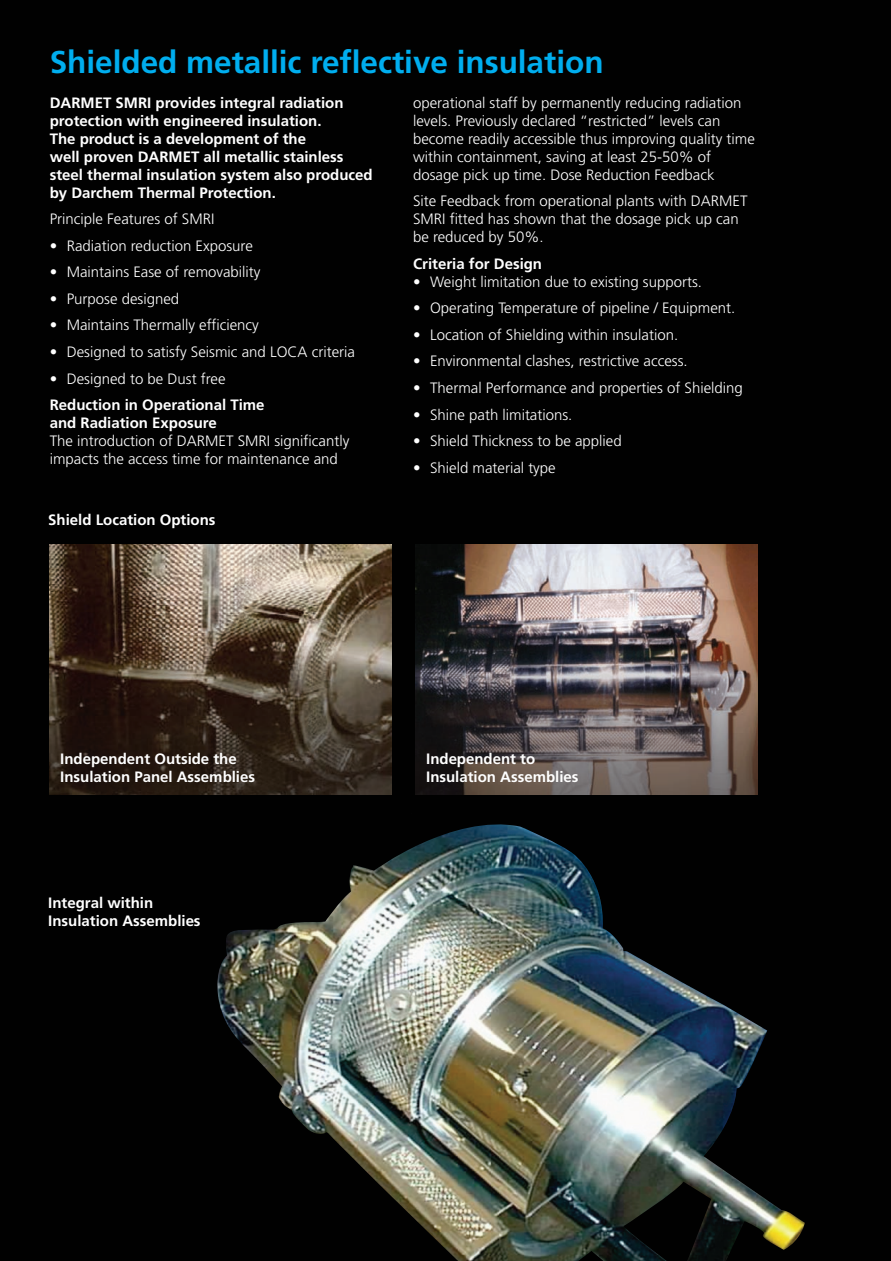
<style>
.page{position:relative;width:891px;height:1261px;background:#fff}
.page>*{position:absolute;margin:0;border:0;box-sizing:border-box;transform-origin:0 0}
.t1{font:700 31.5px "Frutiger";color:#00aeef}
.t2{font:300 15px/18px "Frutiger";color:#fff}
.t3{font:700 15px/18px "Frutiger";color:#fff}
</style>
<div class="page">
<div style="left:0;top:0;width:890px;height:1260px;background:#010101"></div>
<img style="left:216px;top:823px;width:588px;height:437px">
<div style="left:43px;top:537px;width:733px;height:276px;background:#010101"></div>
<img style="left:415px;top:544px;width:342px;height:250px">
<img style="left:50px;top:544px;width:341px;height:250px">
<h1 class="t1" style="left:50px;top:50px;width:555px">Shielded metallic reflective insulation</h1>
<p class="t3" style="left:50px;top:95px;width:324px">DARMET SMRI provides integral radiation protection with engineered insulation.<br>The product is a development of the<br>well proven DARMET all metallic stainless steel thermal insulation system also produced by Darchem Thermal Protection.</p>
<p class="t2" style="left:50px;top:211px;width:166px">Principle Features of SMRI</p>
<p class="t2" style="left:50px;top:238px;width:204px">• Radiation reduction Exposure</p>
<p class="t2" style="left:50px;top:264px;width:212px">• Maintains Ease of removability</p>
<p class="t2" style="left:50px;top:291px;width:131px">• Purpose designed</p>
<p class="t2" style="left:50px;top:317px;width:211px">• Maintains Thermally efficiency</p>
<p class="t2" style="left:50px;top:344px;width:307px">• Designed to satisfy Seismic and LOCA criteria</p>
<p class="t2" style="left:50px;top:370px;width:177px">• Designed to be Dust free</p>
<p class="t3" style="left:50px;top:397px;width:216px">Reduction in Operational Time and Radiation Exposure</p>
<p class="t2" style="left:50px;top:433px;width:301px">The introduction of DARMET SMRI significantly impacts the access time for maintenance and</p>
<p class="t3" style="left:48px;top:511px;width:169px">Shield Location Options</p>
<p class="t2" style="left:413px;top:95px;width:343px">operational staff by permanently reducing radiation levels. Previously declared “restricted” levels can become readily accessible thus improving quality time within containment, saving at least 25-50% of dosage pick up time. Dose Reduction Feedback</p>
<p class="t2" style="left:413px;top:193px;width:336px">Site Feedback from operational plants with DARMET<br>SMRI fitted has shown that the dosage pick up can be reduced by 50%.</p>
<p class="t3" style="left:413px;top:256px;width:131px">Criteria for Design</p>
<p class="t2" style="left:413px;top:274px;width:290px">• Weight limitation due to existing supports.</p>
<p class="t2" style="left:413px;top:300px;width:324px">• Operating Temperature of pipeline / Equipment.</p>
<p class="t2" style="left:413px;top:327px;width:267px">• Location of Shielding within insulation.</p>
<p class="t2" style="left:413px;top:353px;width:276px">• Environmental clashes, restrictive access.</p>
<p class="t2" style="left:413px;top:380px;width:331px">• Thermal Performance and properties of Shielding</p>
<p class="t2" style="left:413px;top:406px;width:161px">• Shine path limitations.</p>
<p class="t2" style="left:413px;top:433px;width:210px">• Shield Thickness to be applied</p>
<p class="t2" style="left:413px;top:459px;width:144px">• Shield material type</p>
<p class="t3" style="left:60px;top:751px;width:196px">Independent Outside the<br>Insulation Panel Assemblies</p>
<p class="t3" style="left:426px;top:751px;width:154px">Independent to<br>Insulation Assemblies</p>
<p class="t3" style="left:48px;top:894px;width:154px">Integral within<br>Insulation Assemblies</p>
</div>
